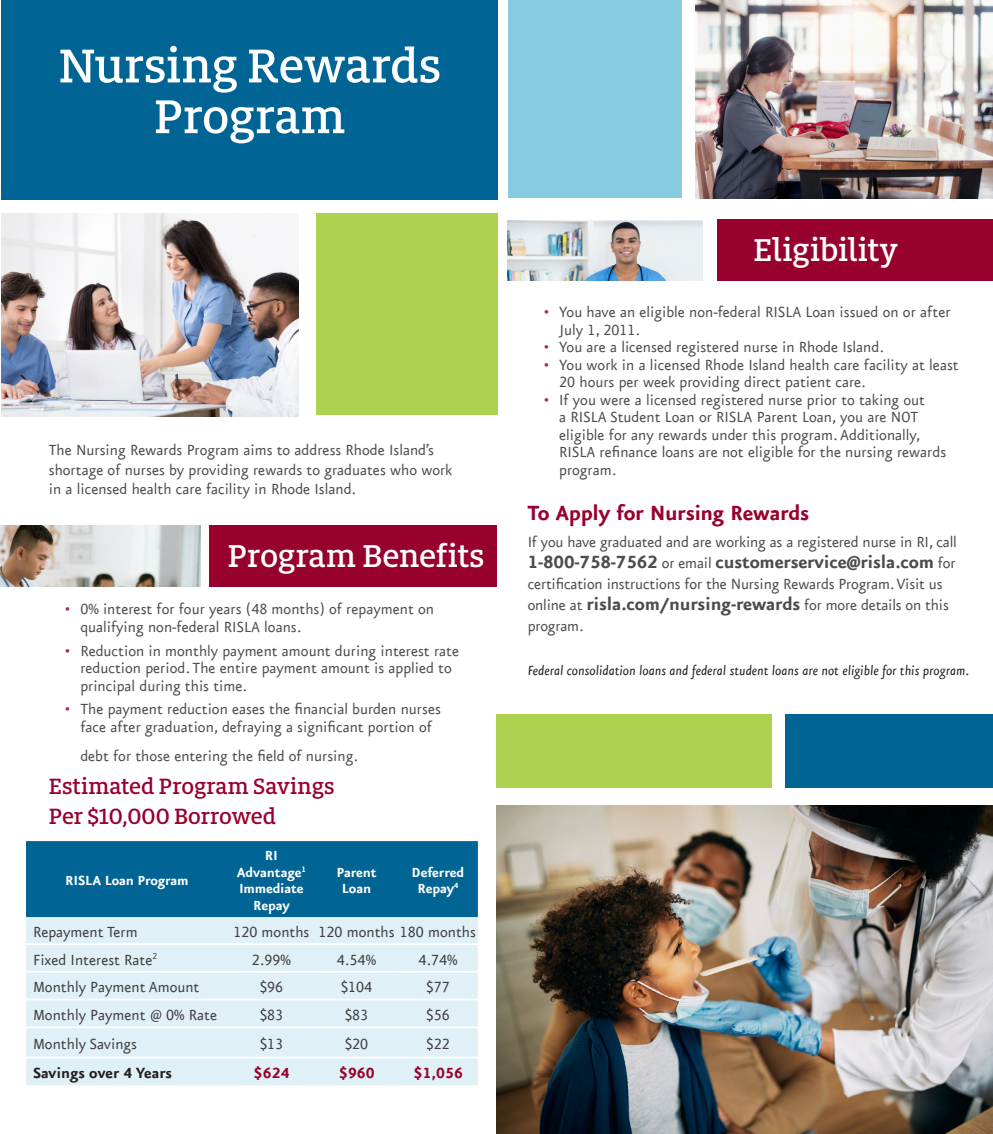
<style>
.page{position:relative;width:993px;height:1134px;background:#fff}
.page>*{position:absolute;margin:0;border:0;box-sizing:border-box;transform-origin:0 0}
.t1{font:500 52.5px/50.8px "Milo Slab Pro";letter-spacing:-.005em;color:#fff;text-align:center}
.t2{font:500 35px "Milo Slab Pro";letter-spacing:-.005em;color:#fff}
.t3{font:500 24.5px/29.4px "Milo Slab Pro";color:#98012d}
.t4{font:700 24.5px "Eureka Sans";letter-spacing:-.01em;color:#98012d}
.t5{font:700 21px "Eureka Sans";letter-spacing:-.01em;color:#4b4c4d}
.t6{font:17.5px/17.5px "Eureka Sans";color:#4b4c4d}
.t7{font:17.5px "Eureka Sans";color:#3e3e3f}
.t8{font:17.5px "Eureka Sans Regular Caps";color:#3e3e3f}
.t9{font:700 17.5px "Eureka Sans";color:#231f20}
.t10{font:17.5px "Eureka Sans Bold Caps";color:#98012d}
.t11{font:italic 15.75px "Eureka Sans";color:#231f20}
.t12{font:700 15.75px "Eureka Sans";letter-spacing:-.01em;color:#fff}
.s1{font-family:"Eureka Sans Regular Caps";color:#a63041}
.s2{font-family:"Eureka Sans Regular Caps"}
.s3{font-family:"Eureka";color:#a63041}
.s4{font-family:"Eureka Sans Bold Caps";font-weight:400}
.s5{font-weight:400;font-size:17.5px}
.s6{font-weight:700;font-size:21px}
</style>
<div class="page">
<img style="left:2px;top:213px;width:296px;height:203px">
<div style="left:2px;top:0;width:496px;height:200px;background:#006494"></div>
<div style="left:317px;top:213px;width:181px;height:202px;background:#add250"></div>
<div style="left:26px;top:841px;width:452px;height:76px;background:#006494"></div>
<div style="left:26px;top:917px;width:452px;height:168px;background:#dff0f6"></div>
<hr style="left:26px;top:943px;width:202px;height:2px;background:#fff">
<hr style="left:228px;top:943px;width:87px;height:2px;background:#fff">
<hr style="left:315px;top:943px;width:83px;height:2px;background:#fff">
<hr style="left:398px;top:943px;width:80px;height:2px;background:#fff">
<hr style="left:26px;top:971px;width:202px;height:2px;background:#fff">
<hr style="left:228px;top:971px;width:87px;height:2px;background:#fff">
<hr style="left:315px;top:971px;width:83px;height:2px;background:#fff">
<hr style="left:398px;top:971px;width:80px;height:2px;background:#fff">
<hr style="left:26px;top:999px;width:202px;height:1px;background:#fff">
<hr style="left:228px;top:999px;width:87px;height:1px;background:#fff">
<hr style="left:315px;top:999px;width:83px;height:1px;background:#fff">
<hr style="left:398px;top:999px;width:80px;height:1px;background:#fff">
<hr style="left:26px;top:1026px;width:202px;height:2px;background:#fff">
<hr style="left:228px;top:1026px;width:87px;height:2px;background:#fff">
<hr style="left:315px;top:1026px;width:83px;height:2px;background:#fff">
<hr style="left:398px;top:1026px;width:80px;height:2px;background:#fff">
<hr style="left:26px;top:1057px;width:202px;height:1px;background:#fff">
<hr style="left:228px;top:1057px;width:87px;height:1px;background:#fff">
<hr style="left:315px;top:1057px;width:83px;height:1px;background:#fff">
<hr style="left:398px;top:1057px;width:80px;height:1px;background:#fff">
<div style="left:507px;top:0;width:174px;height:198px;background:#87cbe1"></div>
<div style="left:717px;top:220px;width:275px;height:61px;background:#98012d"></div>
<div style="left:209px;top:525px;width:287px;height:61px;background:#98012d"></div>
<img style="left:695px;top:0;width:297px;height:198px">
<img style="left:507px;top:220px;width:195px;height:61px">
<img style="left:0;top:525px;width:200px;height:61px">
<img style="left:496px;top:805px;width:496px;height:329px">
<div style="left:496px;top:714px;width:276px;height:74px;background:#add250"></div>
<div style="left:785px;top:714px;width:207px;height:74px;background:#006494"></div>
<p class="t1" style="left:59px;top:39px;width:384px">Nursing Rewards<br>Program</p>
<p class="t6" style="left:49px;top:441px;width:405px;line-height:19.2px">The Nursing Rewards Program aims to address Rhode Island’s shortage of nurses by providing rewards to graduates who work in a licensed health care facility in Rhode Island.</p>
<p class="t2" style="left:228px;top:534px;width:258px">Program Benefits</p>
<p class="t6" style="left:80px;top:601px;width:355px;text-indent:-16px"><span class="s1">•</span> <span class="s2">0</span>% interest for four years (<span class="s2">48</span> months) of repayment on qualifying non-federal RISLA loans.</p>
<p class="t6" style="left:80px;top:642px;width:380px;text-indent:-16px"><span class="s3">•</span> Reduction in monthly payment amount during interest rate reduction period. The entire payment amount is applied to principal during this time.</p>
<p class="t6" style="left:65px;top:701px;width:378px;text-align:center"><span class="s3">•</span> The payment reduction eases the financial burden nurses face after graduation, defraying a significant portion of</p>
<p class="t6" style="left:80px;top:748px;width:279px">debt for those entering the field of nursing.</p>
<p class="t3" style="left:49px;top:771px;width:287px">Estimated Program Savings<br>Per $10,000 Borrowed</p>
<p class="t12" style="left:65px;top:872px;width:125px">RISLA Loan Program</p>
<p class="t12" style="left:265px;top:847px;width:14px">RI</p>
<p class="t12" style="left:237px;top:864px;width:71px">Advantage<sup>1</sup></p>
<p class="t12" style="left:239px;top:881px;width:66px">Immediate</p>
<p class="t12" style="left:253px;top:897px;width:38px">Repay</p>
<p class="t12" style="left:336px;top:864px;width:42px">Parent</p>
<p class="t12" style="left:342px;top:881px;width:31px">Loan</p>
<p class="t12" style="left:411px;top:864px;width:54px">Deferred</p>
<p class="t12" style="left:417px;top:881px;width:42px">Repay<sup>4</sup></p>
<p class="t7" style="left:33px;top:923px;width:106px">Repayment Term</p>
<p class="t7" style="left:233px;top:923px;width:78px"><span class="s2">120</span> months</p>
<p class="t7" style="left:318px;top:923px;width:159px"><span class="s2">120</span> months <span class="s2">180</span> months</p>
<p class="t7" style="left:33px;top:951px;width:126px">Fixed Interest Rate<sup>2</sup></p>
<p class="t8" style="left:252px;top:951px;width:41px">2.99%</p>
<p class="t8" style="left:337px;top:951px;width:41px">4.54%</p>
<p class="t8" style="left:418px;top:951px;width:41px">4.74%</p>
<p class="t7" style="left:33px;top:979px;width:168px">Monthly Payment Amount</p>
<p class="t8" style="left:260px;top:979px;width:25px">$96</p>
<p class="t8" style="left:341px;top:979px;width:33px">$104</p>
<p class="t8" style="left:426px;top:979px;width:25px">$77</p>
<p class="t7" style="left:33px;top:1006px;width:185px">Monthly Payment @ <span class="s2">0%</span> Rate</p>
<p class="t8" style="left:260px;top:1006px;width:25px">$83</p>
<p class="t8" style="left:345px;top:1006px;width:25px">$83</p>
<p class="t8" style="left:426px;top:1006px;width:25px">$56</p>
<p class="t7" style="left:33px;top:1035px;width:106px">Monthly Savings</p>
<p class="t8" style="left:260px;top:1035px;width:25px">$13</p>
<p class="t8" style="left:345px;top:1035px;width:25px">$20</p>
<p class="t8" style="left:426px;top:1035px;width:25px">$22</p>
<p class="t9" style="left:33px;top:1064px;width:140px">Savings over <span class="s4">4</span> Years</p>
<p class="t10" style="left:253px;top:1064px;width:38px">$624</p>
<p class="t10" style="left:338px;top:1064px;width:38px">$960</p>
<p class="t10" style="left:413px;top:1064px;width:51px">$1,056</p>
<p class="t2" style="left:753px;top:228px;width:146px">Eligibility</p>
<p class="t6" style="left:559px;top:304px;width:393px;text-indent:-16px"><span class="s3">•</span> You have an eligible non-federal RISLA Loan issued on or after<br>July <span class="s2">1, 2011</span>.</p>
<p class="t6" style="left:543px;top:339px;width:342px"><span class="s3">•</span> You are a licensed registered nurse in Rhode Island.</p>
<p class="t6" style="left:559px;top:357px;width:401px;text-indent:-16px"><span class="s3">•</span> You work in a licensed Rhode Island health care facility at least<br><span class="s2">20</span> hours per week providing direct patient care.</p>
<p class="t6" style="left:559px;top:392px;width:388px;text-indent:-16px"><span class="s3">•</span> If you were a licensed registered nurse prior to taking out<br>a RISLA Student Loan or RISLA Parent Loan, you are NOT eligible for any rewards under this program. Additionally, RISLA refinance loans are not eligible for the nursing rewards program.</p>
<p class="t4" style="left:527px;top:500px;width:283px">To Apply for Nursing Rewards</p>
<p class="t6" style="left:527px;top:534px;width:430px">If you have graduated and are working as a registered nurse in RI, call</p>
<p class="t5" style="left:527px;top:551px;width:429px"><span class="s4">1-800-758-7562</span> <span class="s5">or email</span> customerservice@risla.com <span class="s5">for</span></p>
<p class="t6" style="left:527px;top:574px;width:422px;line-height:21px">certification instructions for the Nursing Rewards Program. Visit us online at <span class="s6">risla.com/nursing-rewards</span> for more details on this program.</p>
<p class="t11" style="left:527px;top:662px;width:443px">Federal consolidation loans and federal student loans are not eligible for this program.</p>
</div>
